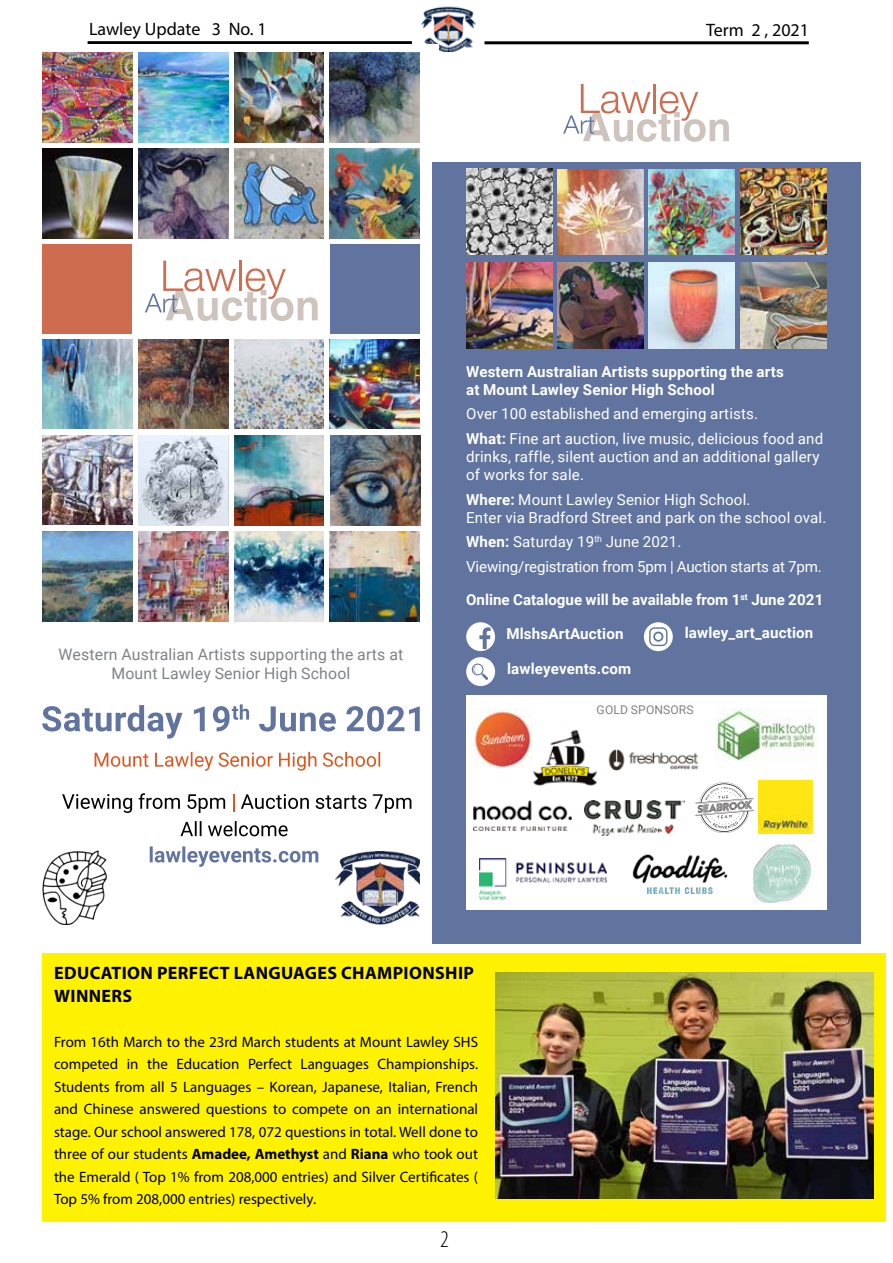
<style>
.page{position:relative;width:893px;height:1263px;background:#fff}
.page>*{position:absolute;margin:0;border:0;box-sizing:border-box;transform-origin:0 0}
.t1{font:300 condensed 24px "Myriad Pro";color:#000}
.t2{font:700 18px/22.5px "Myriad Pro";letter-spacing:.02em;color:#000}
.t3{font:18px "Myriad Pro";color:#000}
.t4{font:15.9px/19px "Roboto";letter-spacing:.01em;color:#808285;text-align:center}
.t5{font:15.15px/18.1px "Roboto";letter-spacing:.01em;color:#fff}
.t6{font:700 15.15px/18.1px "Roboto";letter-spacing:.01em;color:#fff}
.t7{font:15.15px/24.6px "Roboto";letter-spacing:-.01em;color:#fff}
.t8{font:15px/22.5px "Myriad Pro";color:#000;text-align:justify}
.t9{font:12.15px "Roboto";letter-spacing:.01em;color:#808285}
.s1{font-weight:700}
</style>
<div class="page">
<img style="left:421px;top:6px;width:54px;height:45px">
<hr style="left:88px;top:41px;width:324px;height:3px;background:#000">
<hr style="left:484px;top:41px;width:325px;height:3px;background:#000">
<div style="left:43px;top:953px;width:843px;height:268px;background:#fff200"></div>
<div style="left:31px;top:44px;width:408px;height:895px;background:#fff"></div>
<img style="left:43px;top:532px;width:89px;height:89px">
<img style="left:43px;top:53px;width:89px;height:89px">
<img style="left:43px;top:149px;width:89px;height:89px">
<div style="left:330px;top:244px;width:90px;height:90px;background:#61749f"></div>
<div style="left:42px;top:244px;width:90px;height:90px;background:#ce6c4f"></div>
<img style="left:43px;top:339px;width:89px;height:90px">
<img style="left:138px;top:53px;width:90px;height:89px">
<img style="left:330px;top:149px;width:90px;height:89px">
<img style="left:138px;top:339px;width:90px;height:90px">
<img style="left:138px;top:435px;width:90px;height:90px">
<img style="left:138px;top:532px;width:90px;height:89px">
<img style="left:234px;top:53px;width:90px;height:89px">
<img style="left:234px;top:149px;width:90px;height:89px">
<img style="left:235px;top:339px;width:89px;height:90px">
<img style="left:234px;top:435px;width:90px;height:90px">
<img style="left:234px;top:532px;width:90px;height:89px">
<img style="left:330px;top:532px;width:90px;height:89px">
<img style="left:330px;top:53px;width:90px;height:89px">
<img style="left:138px;top:149px;width:90px;height:89px">
<img style="left:330px;top:339px;width:90px;height:90px">
<svg style="left:145px;top:261px;width:173px;height:60px"></svg>
<img style="left:43px;top:435px;width:90px;height:90px">
<img style="left:330px;top:435px;width:90px;height:90px">
<svg style="left:150px;top:846px;width:168px;height:21px"></svg>
<svg style="left:241px;top:794px;width:170px;height:19px"></svg>
<svg style="left:233px;top:794px;width:1px;height:17px"></svg>
<svg style="left:62px;top:793px;width:163px;height:20px"></svg>
<svg style="left:95px;top:752px;width:285px;height:19px"></svg>
<img style="left:42px;top:850px;width:65px;height:74px">
<img style="left:336px;top:851px;width:84px;height:73px">
<svg style="left:180px;top:821px;width:108px;height:15px"></svg>
<svg style="left:42px;top:704px;width:378px;height:35px"></svg>
<div style="left:432px;top:57px;width:429px;height:887px;background:#61749f"></div>
<div style="left:466px;top:696px;width:360px;height:214px;background:#fff"></div>
<div style="left:432px;top:57px;width:429px;height:105px;background:#fff"></div>
<div style="left:466px;top:622px;width:29px;height:29px;background:#fff;border-radius:50%"></div>
<svg style="left:479px;top:627px;width:12px;height:22px"></svg>
<svg style="left:563px;top:84px;width:166px;height:58px"></svg>
<img style="left:557px;top:169px;width:86px;height:86px">
<img style="left:557px;top:263px;width:86px;height:86px">
<img style="left:649px;top:169px;width:85px;height:86px">
<img style="left:649px;top:263px;width:85px;height:86px">
<img style="left:466px;top:169px;width:86px;height:86px">
<img style="left:466px;top:263px;width:86px;height:86px">
<img style="left:740px;top:169px;width:86px;height:86px">
<img style="left:740px;top:263px;width:86px;height:86px">
<div style="left:466px;top:657px;width:29px;height:29px;background:#fff;border-radius:50%"></div>
<svg style="left:472px;top:663px;width:16px;height:17px"></svg>
<img style="left:533px;top:729px;width:64px;height:57px">
<img style="left:584px;top:801px;width:101px;height:34px">
<img style="left:608px;top:749px;width:91px;height:22px">
<img style="left:632px;top:855px;width:96px;height:38px">
<img style="left:753px;top:844px;width:58px;height:58px">
<img style="left:473px;top:801px;width:98px;height:30px">
<img style="left:479px;top:859px;width:127px;height:40px">
<svg style="left:644px;top:622px;width:29px;height:29px"></svg>
<svg style="left:649px;top:627px;width:18px;height:19px"></svg>
<svg style="left:695px;top:782px;width:59px;height:51px"></svg>
<img style="left:759px;top:781px;width:53px;height:53px">
<img style="left:716px;top:709px;width:101px;height:51px">
<img style="left:474px;top:709px;width:59px;height:58px">
<img style="left:495px;top:972px;width:378px;height:227px">
<p class="t3" style="left:89px;top:18px;width:179px">Lawley Update 3 No. 1</p>
<p class="t3" style="left:706px;top:19px;width:104px">Term 2 , 2021</p>
<p class="t4" style="left:59px;top:644px;width:346px">Western Australian Artists supporting the arts at<br>Mount Lawley Senior High School</p>
<p class="t6" style="left:466px;top:362px;width:319px">Western Australian Artists supporting the arts at Mount Lawley Senior High School</p>
<p class="t5" style="left:466px;top:401px;width:359px;line-height:24.6px">Over 100 established and emerging artists.<br><span class="s1">What:</span> Fine art auction, live music, delicious food and</p>
<p class="t5" style="left:466px;top:447px;width:355px">drinks, raffle, silent auction and an additional gallery of works for sale.</p>
<p class="t5" style="left:466px;top:490px;width:362px"><span class="s1">Where:</span> Mount Lawley Senior High School.<br>Enter via Bradford Street and park on the school oval.</p>
<p class="t7" style="left:466px;top:529px;width:357px"><span class="s1">When:</span> Saturday 19<sup>th</sup> June 2021.<br>Viewing/registration from 5pm | Auction starts at 7pm.</p>
<p class="t6" style="left:466px;top:589px;width:359px">Online Catalogue will be available from 1<sup>st</sup> June 2021</p>
<p class="t6" style="left:506px;top:624px;width:119px">MlshsArtAuction</p>
<p class="t6" style="left:507px;top:659px;width:126px">lawleyevents.com</p>
<p class="t6" style="left:685px;top:623px;width:130px">lawley_art_auction</p>
<p class="t9" style="left:597px;top:701px;width:99px">GOLD SPONSORS</p>
<p class="t2" style="left:54px;top:961px;width:421px">EDUCATION PERFECT LANGUAGES CHAMPIONSHIP<br>WINNERS</p>
<p class="t8" style="left:54px;top:1030px;width:426px">From 16th March to the 23rd March students at Mount Lawley SHS competed in the Education Perfect Languages Championships.<br>Students from all 5 Languages – Korean, Japanese, Italian, French and Chinese answered questions to compete on an international stage. Our school answered 178, 072 questions in total. Well done to three of our students <span class="s1">Amadee, Amethyst</span> and <span class="s1">Riana</span> who took out the Emerald ( Top 1% from 208,000 entries) and Silver Certificates ( Top 5% from 208,000 entries) respectively.</p>
<h1 class="t1" style="left:440px;top:1225px;width:10px">2</h1>
</div>
